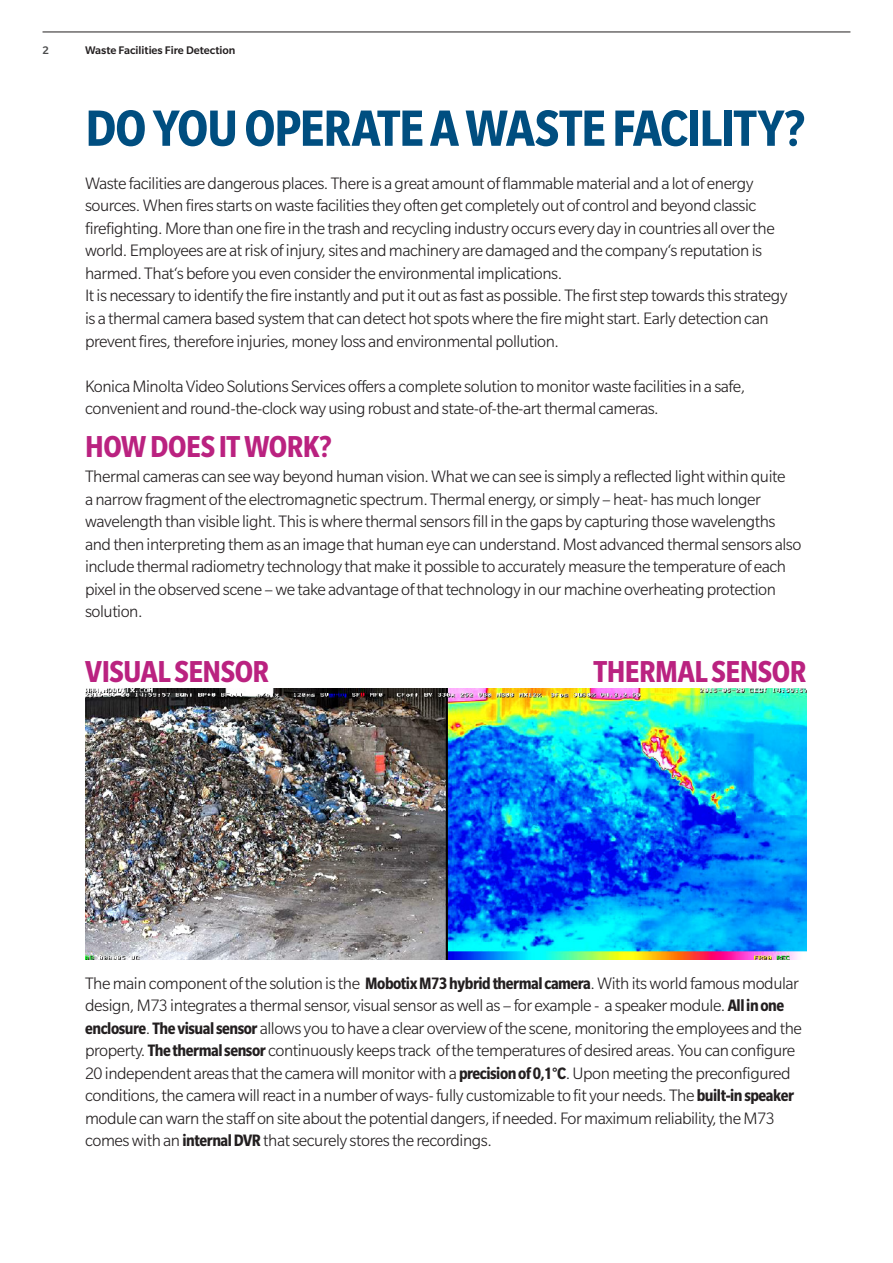
<style>
.page{position:relative;width:893px;height:1263px;background:#fff}
.page>*{position:absolute;margin:0;border:0;box-sizing:border-box;transform-origin:0 0}
.t1{font:700 condensed 55.5px "Slate Pro";letter-spacing:-.02em;color:#004e80}
.t2{font:700 condensed 33px "Slate Pro";letter-spacing:-.015em;color:#ba2280}
.t3{font:300 18px/22.5px "Slate Pro";letter-spacing:-.025em;color:#231f20}
.t4{font:500 12px "Slate Pro";color:#231f20}
.t5{font:500 12px "Slate Pro";color:#4b4c4d}
.s1{font-weight:700;font-stretch:condensed}
</style>
<div class="page">
<img style="left:85px;top:688px;width:721px;height:272px">
<hr style="left:43px;top:32px;width:807px;height:1px;background:#231f20">
<p class="t5" style="left:43px;top:44px;width:8px">2</p>
<p class="t4" style="left:85px;top:44px;width:152px">Waste Facilities Fire Detection</p>
<h1 class="t1" style="left:85px;top:99px;width:721px">DO YOU OPERATE A WASTE FACILITY?</h1>
<p class="t3" style="left:85px;top:172px;width:704px">Waste facilities are dangerous places. There is a great amount of flammable material and a lot of energy sources. When fires starts on waste facilities they often get completely out of control and beyond classic firefighting. More than one fire in the trash and recycling industry occurs every day in countries all over the world. Employees are at risk of injury, sites and machinery are damaged and the company‘s reputation is harmed. That‘s before you even consider the environmental implications.<br>It is necessary to identify the fire instantly and put it out as fast as possible. The first step towards this strategy is a thermal camera based system that can detect hot spots where the fire might start. Early detection can prevent fires, therefore injuries, money loss and environmental pollution.</p>
<p class="t3" style="left:85px;top:374px;width:662px">Konica Minolta Video Solutions Services offers a complete solution to monitor waste facilities in a safe, convenient and round-the-clock way using robust and state-of-the-art thermal cameras.</p>
<h2 class="t2" style="left:85px;top:429px;width:248px">HOW DOES IT WORK?</h2>
<p class="t3" style="left:85px;top:465px;width:718px">Thermal cameras can see way beyond human vision. What we can see is simply a reflected light within quite<br>a narrow fragment of the electromagnetic spectrum. Thermal energy, or simply – heat- has much longer wavelength than visible light. This is where thermal sensors fill in the gaps by capturing those wavelengths and then interpreting them as an image that human eye can understand. Most advanced thermal sensors also include thermal radiometry technology that make it possible to accurately measure the temperature of each pixel in the observed scene – we take advantage of that technology in our machine overheating protection solution.</p>
<h2 class="t2" style="left:85px;top:653px;width:185px">VISUAL SENSOR</h2>
<h2 class="t2" style="left:594px;top:653px;width:214px">THERMAL SENSOR</h2>
<p class="t3" style="left:85px;top:971px;width:718px">The main component of the solution is the <span class="s1">Mobotix M73 hybrid thermal camera</span>. With its world famous modular design, M73 integrates a thermal sensor, visual sensor as well as – for example - a speaker module. <span class="s1">All in one enclosure</span>. <span class="s1">The visual sensor</span> allows you to have a clear overview of the scene, monitoring the employees and the property. <span class="s1">The thermal sensor</span> continuously keeps track of the temperatures of desired areas. You can configure 20 independent areas that the camera will monitor with a <span class="s1">precision of 0,1°C</span>. Upon meeting the preconfigured conditions, the camera will react in a number of ways- fully customizable to fit your needs. The <span class="s1">built-in speaker </span>module can warn the staff on site about the potential dangers, if needed. For maximum reliability, the M73 comes with an <span class="s1">internal DVR</span> that securely stores the recordings.</p>
</div>
